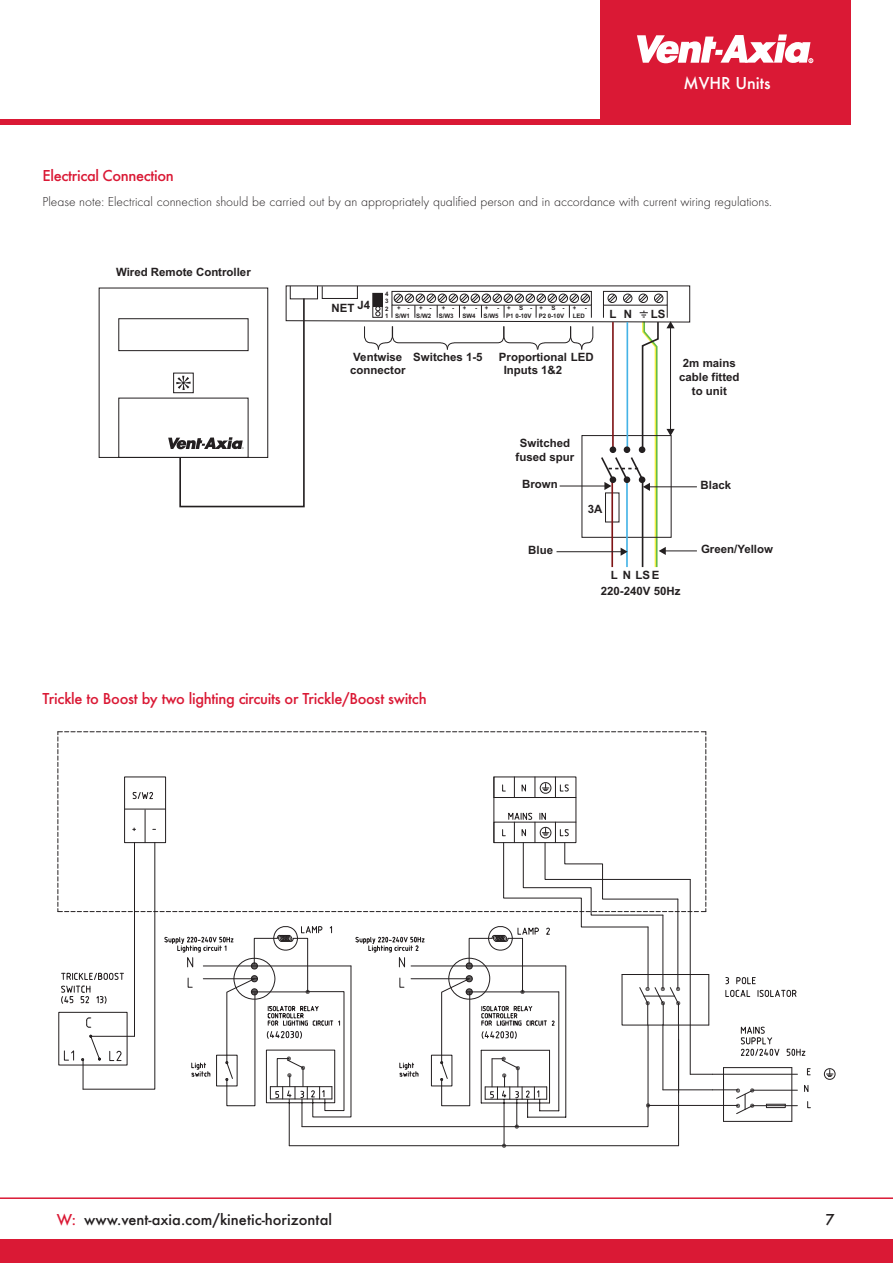
<style>
.page{position:relative;width:893px;height:1263px;background:#fff}
.page>*{position:absolute;margin:0;border:0;box-sizing:border-box;transform-origin:0 0}
.t1{font:500 18px "Futura T";color:#fff}
.t2{font:500 16.5px "Futura T";letter-spacing:-.02em;color:#da1935}
.t3{font:500 16.5px "Futura T";color:#231f20}
.t4{font:300 13.5px "Futura T";color:#231f20}
.t5{font:700 11.4px/13.8px "Arial";color:#231f20}
.t6{font:700 6.15px/7.4px "Arial";color:#231f20;text-align:justify}
.s1{color:#da1935}
</style>
<div class="page">
<div style="left:599px;top:0;width:251px;height:125px;background:#da1935"></div>
<svg style="left:637px;top:34px;width:176px;height:30px"></svg>
<div style="left:0;top:120px;width:850px;height:5px;background:#da1935"></div>
<div style="left:0;top:1239px;width:893px;height:24px;background:#da1935"></div>
<hr style="left:0;top:1197px;width:893px;height:2px;background:#da1935">
<svg style="left:823px;top:1068px;width:13px;height:12px"></svg>
<hr style="left:678px;top:1039px;width:1px;height:107px;background:#231f20">
<hr style="left:289px;top:1145px;width:389px;height:1px;background:#231f20">
<svg style="left:58px;top:731px;width:753px;height:398px"></svg>
<hr style="left:125px;top:809px;width:41px;height:1px;background:#231f20">
<hr style="left:649px;top:486px;width:48px;height:1px;background:#231f20">
<hr style="left:664px;top:551px;width:33px;height:1px;background:#231f20">
<svg style="left:98px;top:287px;width:70px;height:171px"></svg>
<svg style="left:168px;top:285px;width:522px;height:283px"></svg>
<h1 class="t1" style="left:683px;top:75px;width:89px">MVHR Units</h1>
<h2 class="t2" style="left:42px;top:168px;width:133px">Electrical Connection</h2>
<p class="t4" style="left:42px;top:196px;width:731px">Please note: Electrical connection should be carried out by an appropriately qualified person and in accordance with current wiring regulations.</p>
<p class="t5" style="left:116px;top:265px;width:136px">Wired Remote Controller</p>
<p class="t5" style="left:331px;top:301px;width:40px">NET J4</p>
<p class="t6" style="left:385px;top:290px;width:5px">4<br>3<br>2<br>1</p>
<p class="t5" style="left:350px;top:350px;width:57px">Ventwise connector</p>
<p class="t5" style="left:413px;top:350px;width:71px">Switches 1-5</p>
<p class="t5" style="left:504px;top:350px;width:92px;text-indent:-5px">Proportional LED<br>Inputs 1&amp;2</p>
<p class="t6" style="left:397px;top:304px;width:14px">+ -</p>
<p class="t6" style="left:419px;top:304px;width:14px">+ -</p>
<p class="t6" style="left:442px;top:304px;width:14px">+ -</p>
<p class="t6" style="left:463px;top:304px;width:5px">+</p>
<p class="t6" style="left:475px;top:304px;width:15px">- +</p>
<p class="t6" style="left:497px;top:304px;width:15px">- +</p>
<p class="t6" style="left:519px;top:304px;width:25px">S - +</p>
<p class="t6" style="left:552px;top:304px;width:14px">S -</p>
<p class="t6" style="left:573px;top:304px;width:5px">+</p>
<p class="t6" style="left:585px;top:304px;width:4px">-</p>
<p class="t6" style="left:416px;top:312px;width:39px">S/W2 S/W3</p>
<p class="t6" style="left:462px;top:312px;width:15px">SW4</p>
<p class="t6" style="left:484px;top:312px;width:82px">S/W5 P1 0-10V P2 0-10V</p>
<p class="t6" style="left:573px;top:312px;width:14px">LED</p>
<p class="t5" style="left:609px;top:307px;width:24px">L N</p>
<p class="t5" style="left:651px;top:307px;width:16px">LS</p>
<p class="t6" style="left:395px;top:312px;width:16px">S/W1</p>
<p class="t5" style="left:679px;top:357px;width:62px;text-align:center">2m mains cable fitted to unit</p>
<p class="t5" style="left:516px;top:436px;width:60px;text-align:center">Switched fused spur</p>
<p class="t5" style="left:522px;top:477px;width:37px">Brown</p>
<p class="t5" style="left:528px;top:543px;width:26px">Blue</p>
<p class="t5" style="left:588px;top:502px;width:16px">3A</p>
<p class="t5" style="left:701px;top:478px;width:32px">Black</p>
<p class="t5" style="left:701px;top:542px;width:73px">Green/Yellow</p>
<p class="t5" style="left:601px;top:566px;width:81px;line-height:16.6px;text-indent:10px">L N LS E<br>220-240V 50Hz</p>
<h2 class="t2" style="left:42px;top:691px;width:386px">Trickle to Boost by two lighting circuits or Trickle/Boost switch</h2>
<h2 class="t3" style="left:57px;top:1212px;width:277px"><span class="s1">W:</span> www.vent-axia.com/kinetic-horizontal</h2>
<h2 class="t3" style="left:825px;top:1212px;width:11px">7</h2>
</div>
